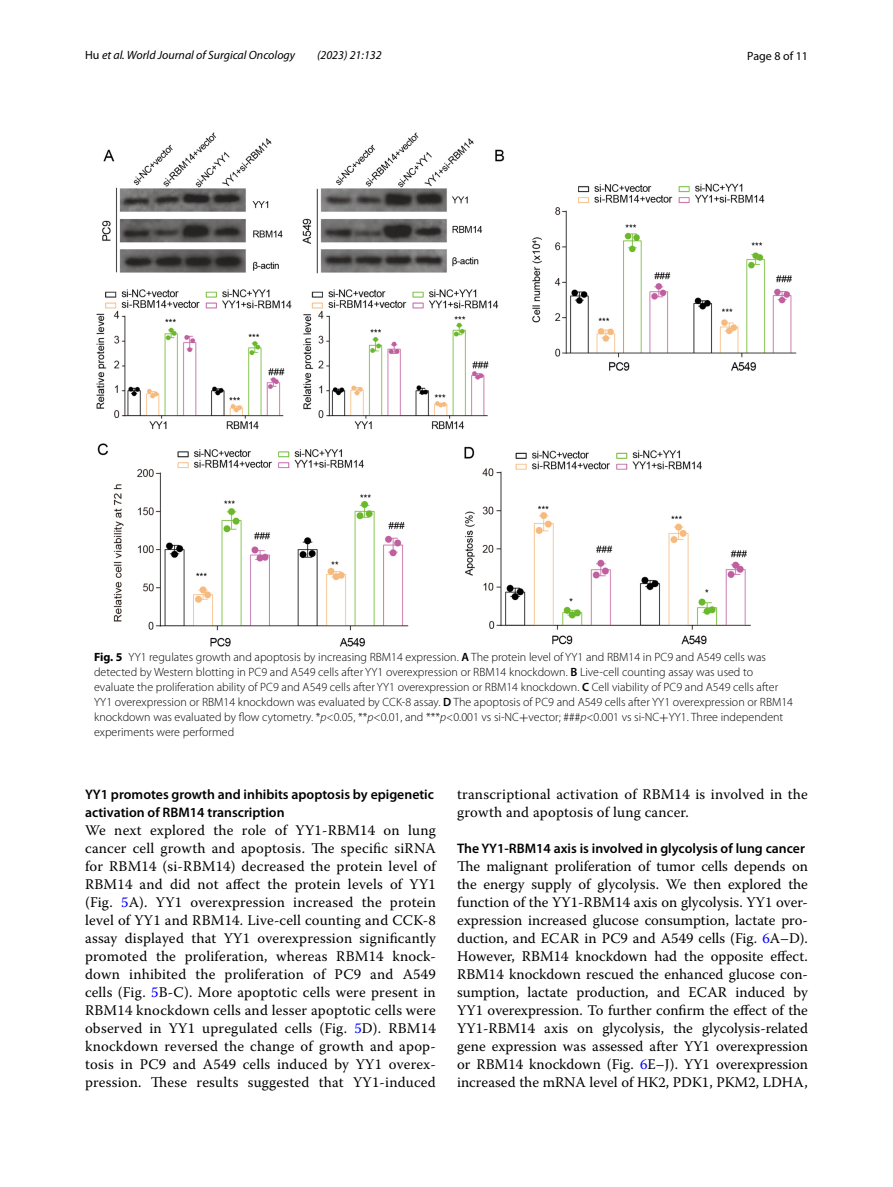
<style>
.page{position:relative;width:893px;height:1187px;background:#fff}
.page>*{position:absolute;margin:0;border:0;box-sizing:border-box;transform-origin:0 0}
.t1{font:14.7px/18px "Warnock Pro";letter-spacing:.015em;color:#000;text-align:justify}
.t2{font:600 13.8px/18px "Myriad Pro";color:#000}
.t3{font:300 12px/15px "Myriad Pro";color:#000}
.t4{font:italic 12px "Myriad Pro";color:#000}
.t5{font:12px "Myriad Pro";color:#000}
.s1{font-style:normal}
.s2{font-weight:700}
.s3{font-weight:600}
.s4{font-style:italic}
.s5{font-family:"MTSY";font-weight:400}
.s6{color:#00f}
</style>
<div class="page">
<img style="left:96px;top:133px;width:701px;height:513px">
<p class="t4" style="left:85px;top:48px;width:212px"><span class="s1">Hu</span> et al. World Journal of Surgical Oncology</p>
<p class="t4" style="left:317px;top:48px;width:66px">(2023) 21:132</p>
<p class="t5" style="left:747px;top:48px;width:62px">Page 8 of 11</p>
<p class="t3" style="left:94px;top:650px;width:701px"><span class="s2">Fig. 5</span> YY1 regulates growth and apoptosis by increasing RBM14 expression. <span class="s3">A</span> The protein level of YY1 and RBM14 in PC9 and A549 cells was detected by Western blotting in PC9 and A549 cells after YY1 overexpression or RBM14 knockdown. <span class="s3">B</span> Live-cell counting assay was used to evaluate the proliferation ability of PC9 and A549 cells after YY1 overexpression or RBM14 knockdown. <span class="s3">C</span> Cell viability of PC9 and A549 cells after YY1 overexpression or RBM14 knockdown was evaluated by CCK-8 assay. <span class="s3">D</span> The apoptosis of PC9 and A549 cells after YY1 overexpression or RBM14 knockdown was evaluated by flow cytometry. *<span class="s4">p</span>&lt;0.05, **<span class="s4">p</span>&lt;0.01, and ***<span class="s4">p</span>&lt;0.001 vs si-NC<span class="s5">+</span>vector; ###<span class="s4">p</span>&lt;0.001 vs si-NC<span class="s5">+</span>YY1. Three independent experiments were performed</p>
<p class="t2" style="left:85px;top:784px;width:350px">YY1 promotes growth and inhibits apoptosis by epigenetic activation of RBM14 transcription</p>
<p class="t1" style="left:85px;top:820px;width:352px">We next explored the role of YY1-RBM14 on lung cancer cell growth and apoptosis. The specific siRNA for RBM14 (si-RBM14) decreased the protein level of RBM14 and did not affect the protein levels of YY1 (Fig. <span class="s6">5</span>A). YY1 overexpression increased the protein level of YY1 and RBM14. Live-cell counting and CCK-8 assay displayed that YY1 overexpression significantly promoted the proliferation, whereas RBM14 knock&shy;down inhibited the proliferation of PC9 and A549 cells (Fig. <span class="s6">5</span>B-C). More apoptotic cells were present in RBM14 knockdown cells and lesser apoptotic cells were observed in YY1 upregulated cells (Fig. <span class="s6">5</span>D). RBM14 knockdown reversed the change of growth and apop&shy;tosis in PC9 and A549 cells induced by YY1 overex&shy;pression. These results suggested that YY1-induced</p>
<p class="t1" style="left:457px;top:785px;width:352px">transcriptional activation of RBM14 is involved in the growth and apoptosis of lung cancer.</p>
<p class="t2" style="left:457px;top:839px;width:349px">The YY1‑RBM14 axis is involved in glycolysis of lung cancer</p>
<p class="t1" style="left:457px;top:857px;width:352px">The malignant proliferation of tumor cells depends on the energy supply of glycolysis. We then explored the function of the YY1-RBM14 axis on glycolysis. YY1 over&shy;expression increased glucose consumption, lactate pro&shy;duction, and ECAR in PC9 and A549 cells (Fig. <span class="s6">6</span>A–D).<br>However, RBM14 knockdown had the opposite effect.<br>RBM14 knockdown rescued the enhanced glucose con&shy;sumption, lactate production, and ECAR induced by YY1 overexpression. To further confirm the effect of the YY1-RBM14 axis on glycolysis, the glycolysis-related gene expression was assessed after YY1 overexpression or RBM14 knockdown (Fig. <span class="s6">6</span>E–J). YY1 overexpression increased the mRNA level of HK2, PDK1, PKM2, LDHA,</p>
</div>
